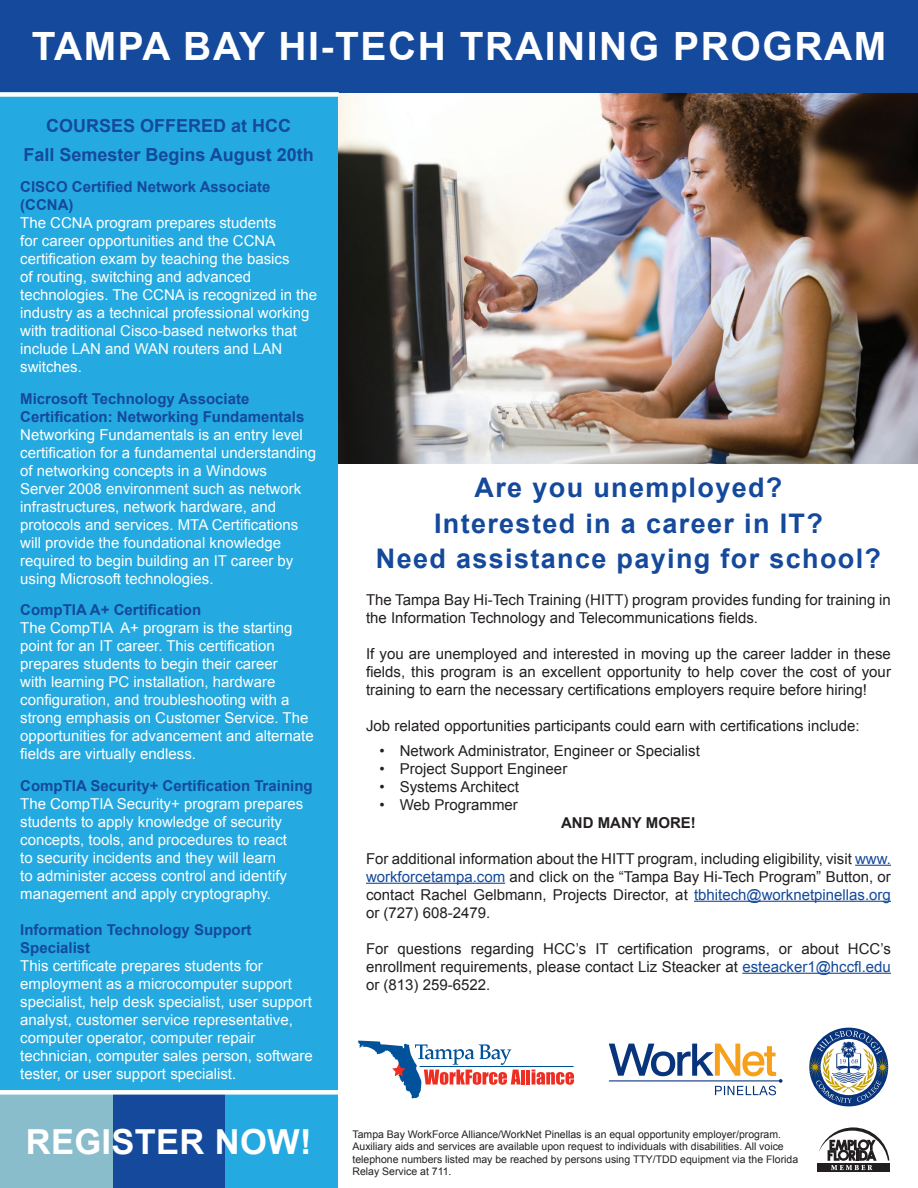
<style>
.page{position:relative;width:918px;height:1188px;background:#fff}
.page>*{position:absolute;margin:0;border:0;box-sizing:border-box;transform-origin:0 0}
.t1{font:700 39px "Arial";letter-spacing:.04em;color:#fff}
.t2{font:700 34.5px "Arial";letter-spacing:.01em;color:#fff}
.t3{font:700 27px/35.8px "Arial";letter-spacing:.05em;color:#14499b;text-align:center}
.t4{font:700 18px/28.3px "Arial";color:#14499b}
.t5{font:15px/18px "Arial";color:#fff}
.t6{font:15px/18px "Arial";color:#231f20;text-align:justify}
.t7{font:700 15px/18px "Arial";color:#14499b}
.t8{font:700 15px "Arial";color:#231f20}
.t9{font:10.5px/12.6px "Arial";color:#231f20}
.s1{color:#14499b}
</style>
<div class="page">
<img style="left:337px;top:92px;width:581px;height:372px">
<div style="left:0;top:0;width:918px;height:92px;background:#14499b"></div>
<svg style="left:609px;top:1044px;width:174px;height:51px"></svg>
<div style="left:0;top:92px;width:337px;height:1096px;background:#24aae1"></div>
<svg style="left:817px;top:1163px;width:72px;height:9px"></svg>
<svg style="left:819px;top:1127px;width:70px;height:43px"></svg>
<hr style="left:521px;top:1070px;width:4px;height:15px;background:#ee2e22">
<hr style="left:526px;top:1070px;width:4px;height:15px;background:#ee2e22">
<svg style="left:532px;top:1070px;width:42px;height:15px"></svg>
<svg style="left:358px;top:1041px;width:163px;height:57px"></svg>
<hr style="left:420px;top:1066px;width:154px;height:1px;background:#01529a">
<svg style="left:809px;top:1030px;width:79px;height:73px"></svg>
<div style="left:112px;top:1095px;width:113px;height:93px;background:#14499b"></div>
<div style="left:0;top:1095px;width:112px;height:93px;background:#89bdcc"></div>
<hr style="left:855px;top:865px;width:36px;height:1px;background:#14499b">
<hr style="left:366px;top:883px;width:139px;height:1px;background:#14499b">
<hr style="left:694px;top:901px;width:197px;height:1px;background:#14499b">
<hr style="left:742px;top:973px;width:149px;height:1px;background:#14499b">
<div style="left:0;top:92px;width:339px;height:5px;background:#fff"></div>
<div style="left:0;top:1090px;width:339px;height:5px;background:#fff"></div>
<h1 class="t1" style="left:32px;top:21px;width:856px">Tampa Bay Hi-Tech Training Program</h1>
<p class="t4" style="left:23px;top:112px;width:292px;text-indent:190px">D at HCC<br>Fall Semester Begins August 20th</p>
<p class="t7" style="left:20px;top:178px;width:252px">CISCO Certified Network Associate (CCNA</p>
<p class="t4" style="left:46px;top:112px;width:143px">COURSES OFFERE</p>
<p class="t7" style="left:69px;top:196px;width:6px">)</p>
<p class="t5" style="left:20px;top:214px;width:298px">The CCNA program prepares students<br>for career opportunities and the CCNA certification exam by teaching the basics<br>of routing, switching and advanced technologies. The CCNA is recognized in the industry as a technical professional working with traditional Cisco-based networks that include LAN and WAN routers and LAN switches.</p>
<p class="t7" style="left:20px;top:390px;width:286px">Microsoft Technology Associate<br>Certification: Networking Fundamentals</p>
<p class="t5" style="left:20px;top:426px;width:297px">Networking Fundamentals is an entry level certification for a fundamental understanding of networking concepts in a Windows<br>Server 2008 environment such as network infrastructures, network hardware, and protocols and services. MTA Certifications will provide the foundational knowledge required to begin building an IT career by using Microsoft technologies.</p>
<p class="t7" style="left:20px;top:601px;width:182px">CompTIA A+ Certification</p>
<p class="t5" style="left:20px;top:619px;width:295px">The CompTIA A+ program is the starting point for an IT career. This certification prepares students to begin their career<br>with learning PC installation, hardware configuration, and troubleshooting with a strong emphasis on Customer Service. The opportunities for advancement and alternate fields are virtually endless.</p>
<p class="t7" style="left:20px;top:777px;width:294px">CompTIA Security+ Certification Training</p>
<p class="t5" style="left:20px;top:795px;width:285px">The CompTIA Security+ program prepares students to apply knowledge of security concepts, tools, and procedures to react to security incidents and they will learn<br>to administer access control and identify management and apply cryptography.</p>
<p class="t7" style="left:20px;top:921px;width:233px">Information Technology Support<br>Specialist</p>
<p class="t5" style="left:20px;top:957px;width:294px">This certificate prepares students for employment as a microcomputer support specialist, help desk specialist, user support analyst, customer service representative, computer operator, computer repair technician, computer sales person, software tester, or user support specialist.</p>
<h2 class="t2" style="left:26px;top:1119px;width:287px">Register Now!</h2>
<h3 class="t3" style="left:376px;top:470px;width:507px">Are you unemployed?<br>Interested in a career in IT?<br>Need assistance paying for school?</h3>
<p class="t6" style="left:366px;top:591px;width:526px">The Tampa Bay Hi-Tech Training (HITT) program provides funding for training in the Information Technology and Telecommunications fields.</p>
<p class="t6" style="left:366px;top:645px;width:526px">If you are unemployed and interested in moving up the career ladder in these fields, this program is an excellent opportunity to help cover the cost of your training to earn the necessary certifications employers require before hiring!</p>
<p class="t6" style="left:366px;top:717px;width:495px">Job related opportunities participants could earn with certifications include:</p>
<p class="t6" style="left:380px;top:742px;width:322px">• Network Administrator, Engineer or Specialist</p>
<p class="t6" style="left:380px;top:760px;width:189px">• Project Support Engineer</p>
<p class="t6" style="left:380px;top:778px;width:141px">• Systems Architect</p>
<p class="t6" style="left:380px;top:796px;width:140px">• Web Programmer</p>
<p class="t8" style="left:561px;top:812px;width:136px">And Many More!</p>
<p class="t6" style="left:366px;top:850px;width:526px">For additional information about the HITT program, including eligibility, visit <span class="s1">www. workforcetampa.com</span> and click on the “Tampa Bay Hi-Tech Program” Button, or contact Rachel Gelbmann, Projects Director, at <span class="s1">tbhitech@worknetpinellas.org </span>or (727) 608-2479.</p>
<p class="t6" style="left:366px;top:940px;width:526px">For questions regarding HCC’s IT certification programs, or about HCC’s enrollment requirements, please contact Liz Steacker at <span class="s1">esteacker1@hccfl.edu </span>or (813) 259-6522.</p>
<p class="t9" style="left:352px;top:1128px;width:447px">Tampa Bay WorkForce Alliance/WorkNet Pinellas is an equal opportunity employer/program.<br>Auxiliary aids and services are available upon request to individuals with disabilities. All voice telephone numbers listed may be reached by persons using TTY/TDD equipment via the Florida Relay Service at 711.</p>
</div>
